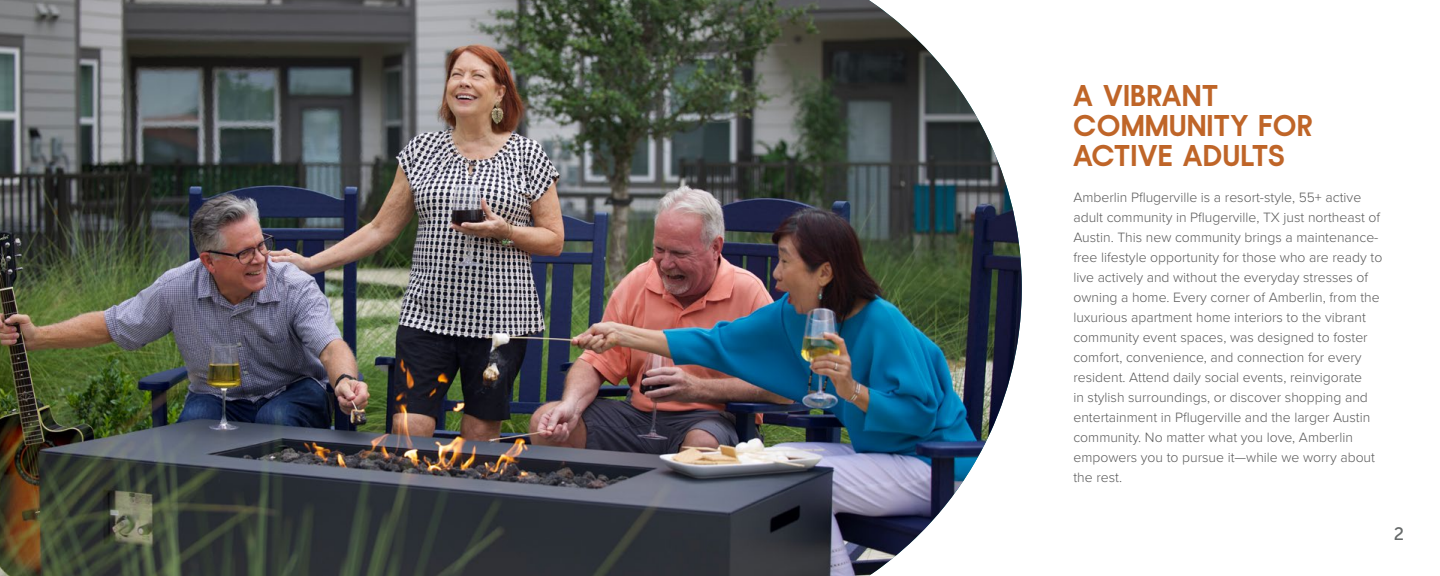
<style>
.page{position:relative;width:1440px;height:576px;background:#fff}
.page>*{position:absolute;margin:0;border:0;box-sizing:border-box;transform-origin:0 0}
.t1{font:700 30px/30px "Nordique Pro";letter-spacing:.04em;color:#bf6528}
.t2{font:18px "Museo Sans 500";color:#656969}
.t3{font:300 14px/20px "Proxima Nova";color:#5a5a5a}
</style>
<div class="page">
<img style="left:0;top:0;width:1022px;height:576px">
<h1 class="t1" style="left:1073px;top:80px;width:241px">A VIBRANT<br>COMMUNITY FOR<br>ACTIVE ADULTS</h1>
<p class="t3" style="left:1073px;top:187px;width:310px">Amberlin Pflugerville is a resort-style, 55+ active adult community in Pflugerville, TX just northeast of Austin. This new community brings a maintenance&shy;free lifestyle opportunity for those who are ready to live actively and without the everyday stresses of owning a home. Every corner of Amberlin, from the luxurious apartment home interiors to the vibrant community event spaces, was designed to foster comfort, convenience, and connection for every resident. Attend daily social events, reinvigorate<br>in stylish surroundings, or discover shopping and entertainment in Pflugerville and the larger Austin community. No matter what you love, Amberlin empowers you to pursue it—while we worry about the rest.</p>
<p class="t2" style="left:1394px;top:524px;width:12px">2</p>
</div>
